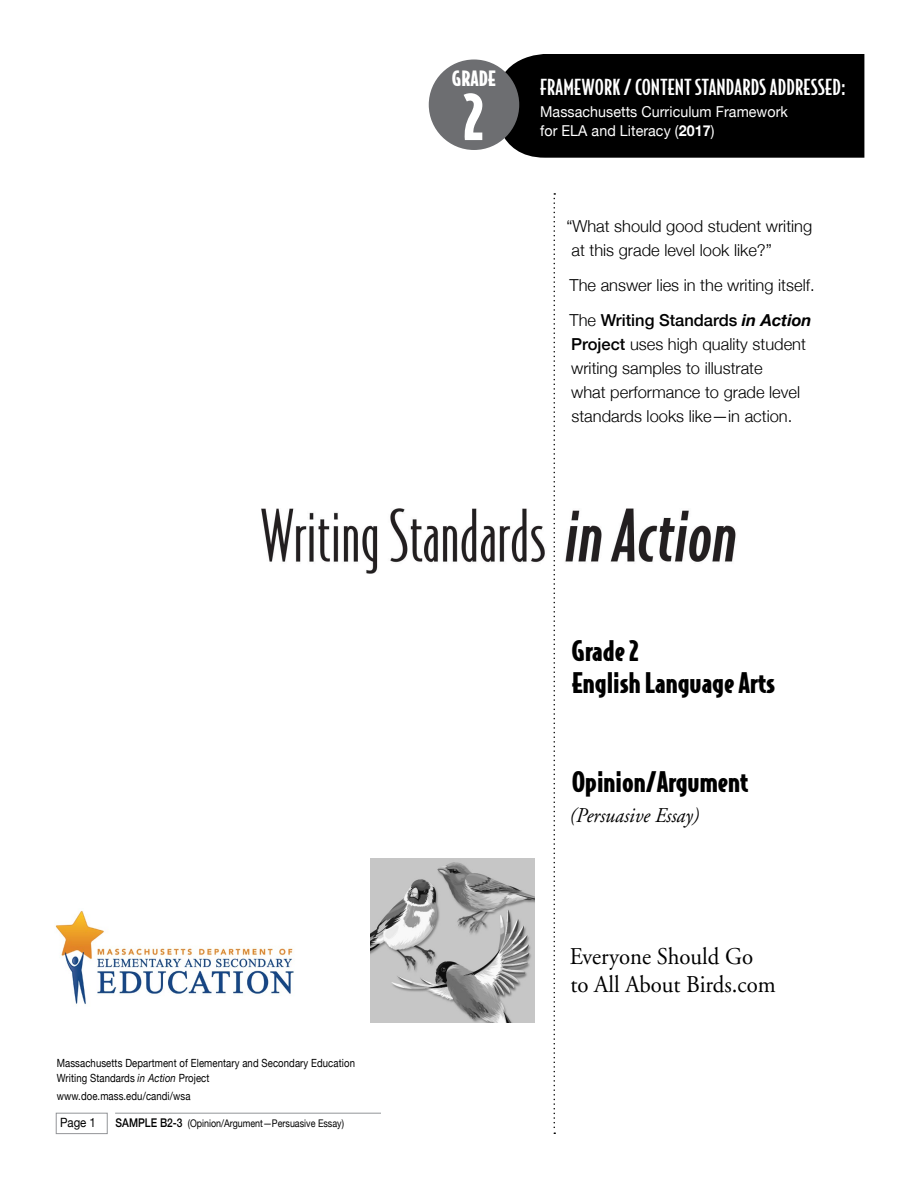
<style>
.page{position:relative;width:918px;height:1188px;background:#fff}
.page>*{position:absolute;margin:0;border:0;box-sizing:border-box;transform-origin:0 0}
.t1{font:900 60.3px "Bodega Sans";color:#fff}
.t2{font:900 27px/32.4px "Bodega Sans";color:#000;scale:1.05 1}
.t3{font:24px/28.5px "Adobe Garamond";color:#000;scale:.95 1}
.t4{font:500 21px "Bodega Sans";letter-spacing:.01em;color:#fff;scale:1.05 1}
.t5{font:italic 21px "Adobe Garamond";color:#000;scale:.95 1}
.t6{font:900 20.1px "Bodega Sans";color:#fff}
.t7{font:300 16.5px/24px "Helvetica Neue";color:#000}
.t8{font:15px/18.8px "Helvetica Neue";letter-spacing:.005em;color:#fff;scale:.95 1}
.t9{font:12.75px "Helvetica Neue";color:#000;scale:.9 1}
.t10{font:11.25px/15px "Helvetica Neue";letter-spacing:.01em;color:#000;scale:.85 1}
.t11{font:10.5px "Helvetica Neue";color:#000;scale:.85 1}
.s1{font-style:italic}
.s2{font-weight:500;font-size:12px}
.s3{font-weight:700}
.s4{font-weight:500}
.s5{font-weight:700;font-style:italic}
</style>
<div class="page">
<img style="left:261px;top:509px;width:475px;height:64px">
<div style="left:495px;top:54px;width:369px;height:104px;background:#000"></div>
<svg style="left:554px;top:193px;width:1px;height:941px"></svg>
<hr style="left:115px;top:1113px;width:266px;height:1px;background:#939598">
<div style="left:56px;top:1113px;width:52px;height:21px;border:1px solid #939598"></div>
<div style="left:429px;top:59px;width:90px;height:91px;background:#6d6e71;border-radius:50%"></div>
<img style="left:55px;top:910px;width:239px;height:95px">
<img style="left:370px;top:859px;width:165px;height:164px">
<p class="t10" style="left:57px;top:1056px;width:352px">Massachusetts Department of Elementary and Secondary Education<br>Writing Standards <span class="s1">in Action</span> Project</p>
<p class="t10" style="left:57px;top:1090px;width:159px">www.doe.mass.edu/candi/wsa</p>
<p class="t9" style="left:60px;top:1114px;width:41px">Page 1</p>
<p class="t11" style="left:116px;top:1116px;width:270px"><span class="s2">SAMPLE B2-3</span> (Opinion/Argument—Persuasive Essay)</p>
<p class="t6" style="left:452px;top:65px;width:46px">GRADE</p>
<p class="t1" style="left:463px;top:76px;width:22px">2</p>
<p class="t4" style="left:540px;top:74px;width:293px">FRAMEWORK / CONTENT STANDARDS ADDRESSED:</p>
<p class="t8" style="left:540px;top:103px;width:262px">Massachusetts Curriculum Framework for ELA and Literacy (<span class="s3">2017</span>)</p>
<p class="t7" style="left:571px;top:213px;width:242px;text-indent:-5px">“What should good student writing at this grade level look like?”</p>
<p class="t7" style="left:570px;top:272px;width:247px">The answer lies in the writing itself.</p>
<p class="t7" style="left:570px;top:307px;width:244px">The <span class="s4">Writing Standards</span> <span class="s5">in Action<br></span><span class="s4">Project</span> uses high quality student writing samples to illustrate<br>what performance to grade level standards looks like—in action.</p>
<p class="t2" style="left:571px;top:633px;width:195px">Grade 2<br>English Language Arts</p>
<p class="t2" style="left:572px;top:765px;width:170px">Opinion/Argument</p>
<p class="t5" style="left:570px;top:804px;width:138px">(Persuasive Essay)</p>
<p class="t3" style="left:570px;top:942px;width:218px">Everyone Should Go to All About Birds.com</p>
</div>
